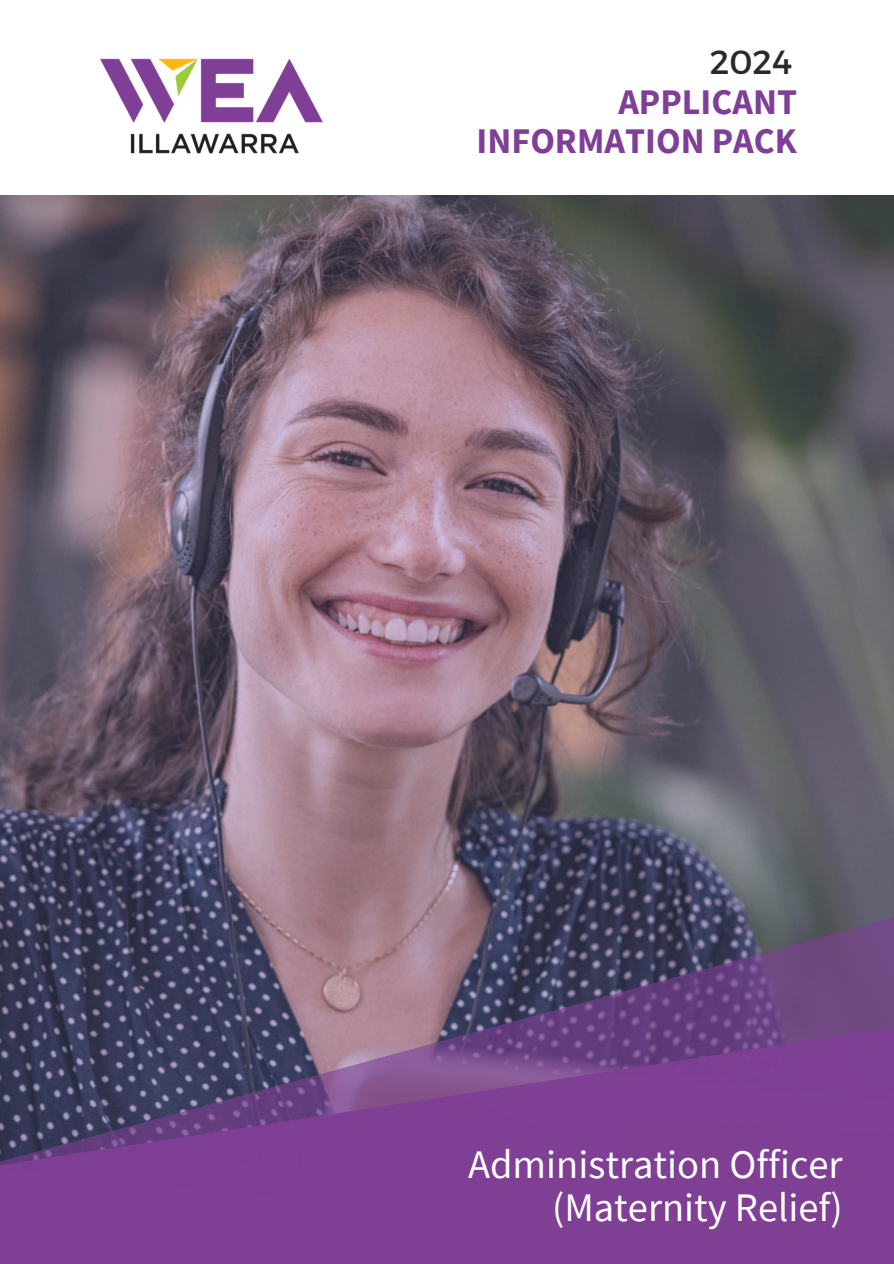
<style>
.page{position:relative;width:894px;height:1264px;background:#fff}
.page>*{position:absolute;margin:0;border:0;box-sizing:border-box;transform-origin:0 0}
.t1{font:40.5px/42.8px "Source Sans Pro";color:#fff;text-align:right}
.t2{font:700 36px/38.2px "Source Sans Pro";color:#7f3f96;text-align:right}
.t3{font:33.45px "Montserrat";color:#292928}
</style>
<div class="page">
<img style="left:0;top:195px;width:893px;height:620px">
<svg style="left:0;top:815px;width:893px;height:211px;background:#61556f"></svg>
<svg style="left:0;top:1026px;width:893px;height:70px;background:#69497f"></svg>
<svg style="left:0;top:1096px;width:893px;height:167px;background:#7a3f91"></svg>
<img style="left:100px;top:58px;width:223px;height:96px">
<h2 class="t3" style="left:709px;top:40px;width:84px">2024</h2>
<p class="t2" style="left:476px;top:82px;width:322px">APPLICANT<br>INFORMATION PACK</p>
<p class="t1" style="left:468px;top:1142px;width:376px">Administration Officer (Maternity Relief)</p>
</div>
